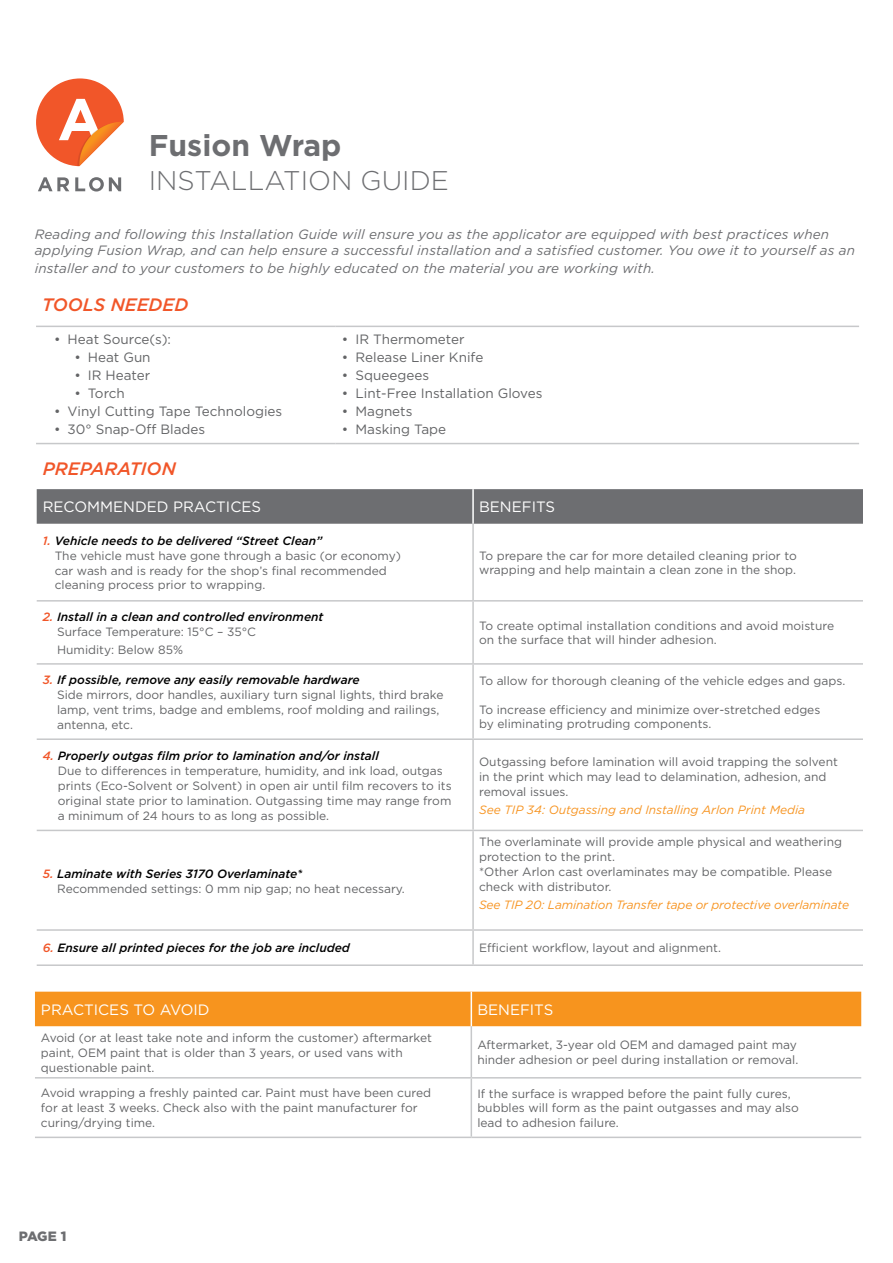
<style>
.page{position:relative;width:893px;height:1263px;background:#fff}
.page>*{position:absolute;margin:0;border:0;box-sizing:border-box;transform-origin:0 0}
.t1{font:700 30px "Gotham";color:#6d6e71}
.t2{font:300 27px "Gotham";color:#6d6e71}
.t3{font:italic 500 18px "Gotham";color:#f15629}
.t4{font:15px "Gotham";color:#fff}
.t5{font:italic 13.5px/16.2px "Gotham";letter-spacing:.01em;color:#6d6e71}
.t6{font:13.5px "Gotham";color:#636466}
.t7{font:900 13.5px "Gotham";color:#6d6e71}
.t8{font:12px/15px "Gotham";color:#636466}
.t9{font:italic 500 12px/15px "Gotham";color:#000}
.t10{font:italic 12px "Gotham";letter-spacing:-.01em;color:#f79421}
.s1{font-weight:500;font-style:italic;color:#f15629}
.s2{font-weight:500;font-style:italic;color:#000}
.s3{color:#f15629}
.s4{font-weight:400;font-style:normal;color:#636466}
.s5{font-weight:500;font-style:italic;color:#f1582a}
</style>
<div class="page">
<svg style="left:38px;top:177px;width:31px;height:14px"></svg>
<svg style="left:75px;top:177px;width:46px;height:15px"></svg>
<svg style="left:36px;top:78px;width:88px;height:88px"></svg>
<hr style="left:36px;top:326px;width:299px;height:1px;background:#c7c8ca">
<hr style="left:335px;top:326px;width:524px;height:1px;background:#c7c8ca">
<hr style="left:36px;top:443px;width:299px;height:1px;background:#c7c8ca">
<hr style="left:335px;top:443px;width:524px;height:1px;background:#c7c8ca">
<div style="left:37px;top:489px;width:826px;height:35px;background:#6d6e71"></div>
<hr style="left:472px;top:489px;width:2px;height:35px;background:#fff">
<hr style="left:37px;top:600px;width:436px;height:2px;background:#c7c8ca">
<hr style="left:473px;top:600px;width:390px;height:2px;background:#c7c8ca">
<hr style="left:37px;top:663px;width:436px;height:2px;background:#c7c8ca">
<hr style="left:473px;top:663px;width:390px;height:2px;background:#c7c8ca">
<hr style="left:37px;top:738px;width:436px;height:2px;background:#c7c8ca">
<hr style="left:473px;top:738px;width:390px;height:2px;background:#c7c8ca">
<hr style="left:37px;top:830px;width:436px;height:1px;background:#c7c8ca">
<hr style="left:473px;top:830px;width:390px;height:1px;background:#c7c8ca">
<hr style="left:37px;top:929px;width:436px;height:2px;background:#c7c8ca">
<hr style="left:473px;top:929px;width:390px;height:2px;background:#c7c8ca">
<hr style="left:37px;top:964px;width:436px;height:2px;background:#c7c8ca">
<hr style="left:473px;top:964px;width:390px;height:2px;background:#c7c8ca">
<hr style="left:472px;top:524px;width:2px;height:76px;background:#c7c8ca">
<hr style="left:472px;top:602px;width:2px;height:61px;background:#c7c8ca">
<hr style="left:472px;top:665px;width:2px;height:73px;background:#c7c8ca">
<hr style="left:472px;top:740px;width:2px;height:90px;background:#c7c8ca">
<hr style="left:472px;top:831px;width:2px;height:98px;background:#c7c8ca">
<hr style="left:472px;top:931px;width:2px;height:33px;background:#c7c8ca">
<div style="left:35px;top:992px;width:826px;height:34px;background:#f7941e"></div>
<hr style="left:471px;top:992px;width:1px;height:34px;background:#fff">
<hr style="left:471px;top:1026px;width:1px;height:51px;background:#c7c8ca">
<hr style="left:471px;top:1078px;width:1px;height:58px;background:#c7c8ca">
<hr style="left:35px;top:1077px;width:436px;height:1px;background:#c7c8ca">
<hr style="left:471px;top:1077px;width:390px;height:1px;background:#c7c8ca">
<hr style="left:35px;top:1136px;width:436px;height:2px;background:#c7c8ca">
<hr style="left:471px;top:1136px;width:390px;height:2px;background:#c7c8ca">
<h1 class="t1" style="left:149px;top:128px;width:194px">Fusion Wrap</h1>
<h2 class="t2" style="left:149px;top:166px;width:301px">INSTALLATION GUIDE</h2>
<p class="t5" style="left:35px;top:226px;width:822px">Reading and following this Installation Guide will ensure you as the applicator are equipped with best practices when applying Fusion Wrap, and can help ensure a successful installation and a satisfied customer. You owe it to yourself as an</p>
<p class="t5" style="left:35px;top:260px;width:622px">installer and to your customers to be highly educated on the material you are working with.</p>
<h3 class="t3" style="left:42px;top:293px;width:148px">TOOLS NEEDED</h3>
<p class="t6" style="left:54px;top:332px;width:118px">• Heat Source(s):</p>
<p class="t6" style="left:74px;top:350px;width:78px">• Heat Gun</p>
<p class="t6" style="left:74px;top:368px;width:77px">• IR Heater</p>
<p class="t6" style="left:74px;top:386px;width:52px">• Torch</p>
<p class="t6" style="left:54px;top:404px;width:230px">• Vinyl Cutting Tape Technologies</p>
<p class="t6" style="left:54px;top:422px;width:153px">• 30° Snap-Off Blades</p>
<p class="t6" style="left:342px;top:332px;width:124px">• IR Thermometer</p>
<p class="t6" style="left:342px;top:350px;width:143px">• Release Liner Knife</p>
<p class="t6" style="left:342px;top:368px;width:89px">• Squeegees</p>
<p class="t6" style="left:342px;top:386px;width:202px">• Lint-Free Installation Gloves</p>
<p class="t6" style="left:342px;top:404px;width:72px">• Magnets</p>
<p class="t6" style="left:342px;top:422px;width:106px">• Masking Tape</p>
<h3 class="t3" style="left:43px;top:457px;width:135px">PREPARATION</h3>
<p class="t4" style="left:43px;top:499px;width:220px">RECOMMENDED PRACTICES</p>
<p class="t4" style="left:479px;top:499px;width:78px">BENEFITS</p>
<p class="t8" style="left:55px;top:533px;width:348px;text-indent:-12px"><span class="s1">1.</span> <span class="s2">Vehicle needs to be delivered “Street Clean”<br></span>The vehicle must have gone through a basic (or economy) car wash and is ready for the shop’s final recommended cleaning process prior to wrapping.</p>
<p class="t8" style="left:479px;top:548px;width:319px;line-height:14.4px">To prepare the car for more detailed cleaning prior to wrapping and help maintain a clean zone in the shop.</p>
<p class="t9" style="left:57px;top:609px;width:268px;text-indent:-14px"><span class="s3">2.</span> Install in a clean and controlled environment<br><span class="s4">Surface Temperature: 15°C – 35°C</span></p>
<p class="t8" style="left:57px;top:642px;width:128px">Humidity: Below 85%</p>
<p class="t8" style="left:479px;top:618px;width:357px;line-height:14.4px">To create optimal installation conditions and avoid moisture on the surface that will hinder adhesion.</p>
<p class="t8" style="left:57px;top:672px;width:388px;text-indent:-14px"><span class="s5">3.</span> <span class="s2">If possible, remove any easily removable hardware<br></span>Side mirrors, door handles, auxiliary turn signal lights, third brake lamp, vent trims, badge and emblems, roof molding and railings, antenna, etc.</p>
<p class="t8" style="left:479px;top:673px;width:368px">To allow for thorough cleaning of the vehicle edges and gaps.</p>
<p class="t8" style="left:479px;top:702px;width:343px;line-height:14.4px">To increase efficiency and minimize over-stretched edges by eliminating protruding components.</p>
<p class="t8" style="left:58px;top:748px;width:395px;text-indent:-15px"><span class="s1">4.</span> <span class="s2">Properly outgas film prior to lamination and/or install<br></span>Due to differences in temperature, humidity, and ink load, outgas prints (Eco-Solvent or Solvent) in open air until film recovers to its original state prior to lamination. Outgassing time may range from a minimum of 24 hours to as long as possible.</p>
<p class="t8" style="left:479px;top:754px;width:360px">Outgassing before lamination will avoid trapping the solvent in the print which may lead to delamination, adhesion, and removal issues.</p>
<p class="t10" style="left:479px;top:803px;width:328px">See TIP 34: Outgassing and Installing Arlon Print Media</p>
<p class="t8" style="left:57px;top:865px;width:349px;text-indent:-14px"><span class="s1">5.</span> <span class="s2">Laminate with Series 3170 Overlaminate*<br></span>Recommended settings: 0 mm nip gap; no heat necessary.</p>
<p class="t8" style="left:479px;top:834px;width:364px">The overlaminate will provide ample physical and weathering protection to the print.<br>*Other Arlon cast overlaminates may be compatible. Please check with distributor.</p>
<p class="t10" style="left:479px;top:898px;width:372px">See TIP 20: Lamination Transfer tape or protective overlaminate</p>
<p class="t9" style="left:43px;top:940px;width:309px"><span class="s3">6.</span> Ensure all printed pieces for the job are included</p>
<p class="t8" style="left:479px;top:940px;width:243px">Efficient workflow, layout and alignment.</p>
<p class="t4" style="left:41px;top:1001px;width:170px">PRACTICES TO AVOID</p>
<p class="t4" style="left:477px;top:1001px;width:78px">BENEFITS</p>
<p class="t8" style="left:41px;top:1030px;width:393px">Avoid (or at least take note and inform the customer) aftermarket paint, OEM paint that is older than 3 years, or used vans with questionable paint.</p>
<p class="t8" style="left:477px;top:1037px;width:322px">Aftermarket, 3-year old OEM and damaged paint may hinder adhesion or peel during installation or removal.</p>
<p class="t8" style="left:41px;top:1085px;width:392px">Avoid wrapping a freshly painted car. Paint must have been cured for at least 3 weeks. Check also with the paint manufacturer for curing/drying time.</p>
<p class="t8" style="left:477px;top:1086px;width:323px;line-height:14.4px">If the surface is wrapped before the paint fully cures, bubbles will form as the paint outgasses and may also lead to adhesion failure.</p>
<p class="t7" style="left:19px;top:1228px;width:49px">PAGE 1</p>
</div>
